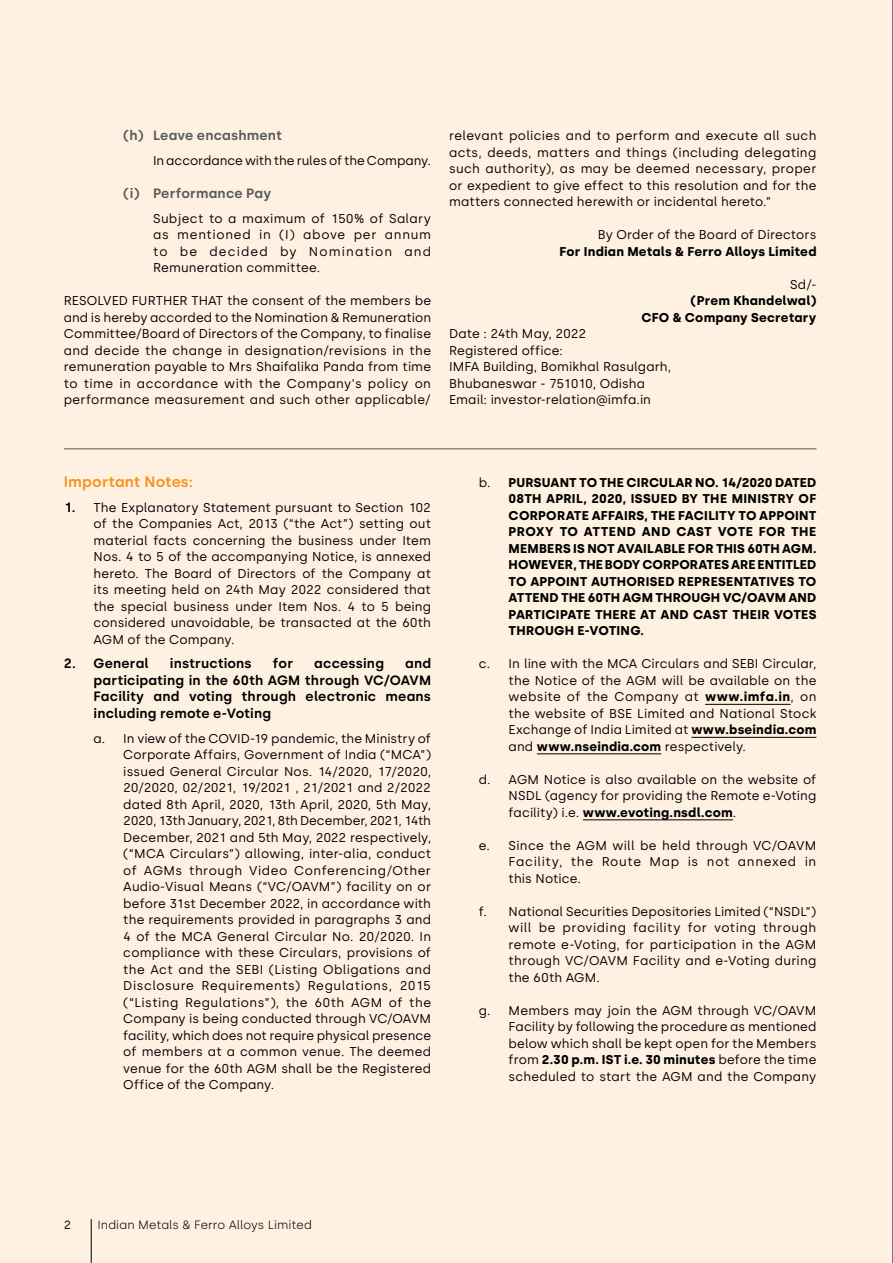
<style>
.page{position:relative;width:893px;height:1263px;background:#fff1e2}
.page>*{position:absolute;margin:0;border:0;box-sizing:border-box;transform-origin:0 0}
.t1{font:600 15px "Silka";letter-spacing:.01em;color:#f7941e}
.t2{font:600 13.5px/16.5px "Silka";letter-spacing:.015em;color:#000;text-align:justify}
.t3{font:600 13.5px "Silka";letter-spacing:.015em;color:#58595b}
.t4{font:12.75px/16.5px "Silka";letter-spacing:.01em;color:#000;text-align:justify}
.t5{font:700 12.75px/16.5px "Silka";letter-spacing:.015em;color:#000;text-align:right}
.t6{font:300 12px "Silka";color:#000}
.t7{font:12px "Silka";color:#000}
.s1{font-weight:600;font-size:13.5px}
.s2{font-weight:400}
.s3{font-weight:700}
</style>
<div class="page">
<hr style="left:705px;top:704px;width:86px;height:1px;background:#000">
<hr style="left:691px;top:737px;width:125px;height:1px;background:#000">
<hr style="left:537px;top:753px;width:124px;height:1px;background:#000">
<hr style="left:583px;top:819px;width:150px;height:1px;background:#000">
<hr style="left:64px;top:448px;width:752px;height:1px;background:#58595b">
<hr style="left:892px;top:0;width:1px;height:1263px;background:#000">
<hr style="left:91px;top:1219px;width:1px;height:44px;background:#000">
<p class="t3" style="left:123px;top:127px;width:160px">(h) Leave encashment</p>
<p class="t4" style="left:153px;top:152px;width:280px">In accordance with the rules of the Company.</p>
<p class="t3" style="left:123px;top:185px;width:149px">(i) Performance Pay</p>
<p class="t4" style="left:153px;top:210px;width:280px">Subject to a maximum of 150% of Salary as mentioned in (I) above per annum to be decided by Nomination and Remuneration committee.</p>
<p class="t4" style="left:64px;top:293px;width:369px">RESOLVED FURTHER THAT the consent of the members be and is hereby accorded to the Nomination &amp; Remuneration Committee/Board of Directors of the Company, to finalise and decide the change in designation/revisions in the remuneration payable to Mrs Shaifalika Panda from time to time in accordance with the Company’s policy on performance measurement and such other applicable/</p>
<p class="t4" style="left:449px;top:128px;width:369px">relevant policies and to perform and execute all such acts, deeds, matters and things (including delegating such authority), as may be deemed necessary, proper or expedient to give effect to this resolution and for the matters connected herewith or incidental hereto.”</p>
<p class="t4" style="left:598px;top:227px;width:220px">By Order of the Board of Directors</p>
<p class="t5" style="left:559px;top:243px;width:258px">For Indian Metals &amp; Ferro Alloys Limited</p>
<p class="t4" style="left:790px;top:276px;width:28px">Sd/-</p>
<p class="t5" style="left:641px;top:292px;width:176px">(Prem Khandelwal)<br>CFO &amp; Company Secretary</p>
<p class="t4" style="left:449px;top:326px;width:224px;text-align:left">Date : 24th May, 2022<br>Registered office:<br>IMFA Building, Bomikhal Rasulgarh,<br>Bhubaneswar - 751010, Odisha<br>Email: investor-relation@imfa.in</p>
<p class="t1" style="left:64px;top:473px;width:131px">Important Notes:</p>
<p class="t4" style="left:94px;top:499px;width:339px;text-indent:-30px"><span class="s1">1.</span> The Explanatory Statement pursuant to Section 102 of the Companies Act, 2013 (“the Act”) setting out material facts concerning the business under Item Nos. 4 to 5 of the accompanying Notice, is annexed hereto. The Board of Directors of the Company at its meeting held on 24th May 2022 considered that the special business under Item Nos. 4 to 5 being considered unavoidable, be transacted at the 60th AGM of the Company.</p>
<p class="t2" style="left:64px;top:655px;width:87px">2. General</p>
<p class="t2" style="left:170px;top:655px;width:83px">instructions</p>
<p class="t2" style="left:273px;top:655px;width:22px">for</p>
<p class="t2" style="left:314px;top:655px;width:71px">accessing</p>
<p class="t2" style="left:94px;top:655px;width:339px;text-indent:312px">and participating in the 60th AGM through VC/OAVM Facility and voting through electronic means including remote e-Voting</p>
<p class="t4" style="left:123px;top:730px;width:309px;text-indent:-30px">a. In view of the COVID-19 pandemic, the Ministry of Corporate Affairs, Government of India (“MCA”) issued General Circular Nos. 14/2020, 17/2020, 20/2020, 02/2021, 19/2021 , 21/2021 and 2/2022 dated 8th April, 2020, 13th April, 2020, 5th May, 2020, 13th January, 2021, 8th December, 2021, 14th December, 2021 and 5th May, 2022 respectively, (“MCA Circulars”) allowing, inter-alia, conduct of AGMs through Video Conferencing/Other Audio-Visual Means (“VC/OAVM”) facility on or before 31st December 2022, in accordance with the requirements provided in paragraphs 3 and 4 of the MCA General Circular No. 20/2020. In compliance with these Circulars, provisions of the Act and the SEBI (Listing Obligations and Disclosure Requirements) Regulations, 2015 (“Listing Regulations”), the 60th AGM of the Company is being conducted through VC/OAVM facility, which does not require physical presence of members at a common venue. The deemed venue for the 60th AGM shall be the Registered Office of the Company.</p>
<p class="t5" style="left:509px;top:474px;width:309px;text-align:justify;text-indent:-30px"><span class="s2">b.</span> PURSUANT TO THE CIRCULAR NO. 14/2020 DATED 08TH APRIL, 2020, ISSUED BY THE MINISTRY OF CORPORATE AFFAIRS, THE FACILITY TO APPOINT PROXY TO ATTEND AND CAST VOTE FOR THE MEMBERS IS NOT AVAILABLE FOR THIS 60TH AGM.<br>HOWEVER, THE BODY CORPORATES ARE ENTITLED TO APPOINT AUTHORISED REPRESENTATIVES TO ATTEND THE 60TH AGM THROUGH VC/OAVM AND PARTICIPATE THERE AT AND CAST THEIR VOTES THROUGH E-VOTING.</p>
<p class="t4" style="left:509px;top:656px;width:309px;text-indent:-30px">c. In line with the MCA Circulars and SEBI Circular, the Notice of the AGM will be available on the website of the Company at <span class="s3">www.imfa.in</span>, on the website of BSE Limited and National Stock Exchange of India Limited at <span class="s3">www.bseindia.com </span>and <span class="s3">www.nseindia.com</span> respectively.</p>
<p class="t4" style="left:509px;top:771px;width:309px;text-indent:-30px">d. AGM Notice is also available on the website of NSDL (agency for providing the Remote e-Voting facility) i.e. <span class="s3">www.evoting.nsdl.com</span>.</p>
<p class="t4" style="left:509px;top:837px;width:309px;text-indent:-30px">e. Since the AGM will be held through VC/OAVM Facility, the Route Map is not annexed in this Notice.</p>
<p class="t4" style="left:509px;top:903px;width:309px;text-indent:-30px">f. National Securities Depositories Limited (“NSDL”) will be providing facility for voting through remote e-Voting, for participation in the AGM through VC/OAVM Facility and e-Voting during the 60th AGM.</p>
<p class="t4" style="left:509px;top:1002px;width:309px;text-indent:-30px">g. Members may join the AGM through VC/OAVM Facility by following the procedure as mentioned below which shall be kept open for the Members from <span class="s3">2.30 p.m. IST i.e. 30 minutes</span> before the time scheduled to start the AGM and the Company</p>
<p class="t7" style="left:64px;top:1218px;width:9px">2</p>
<p class="t6" style="left:97px;top:1218px;width:216px">Indian Metals &amp; Ferro Alloys Limited</p>
</div>
